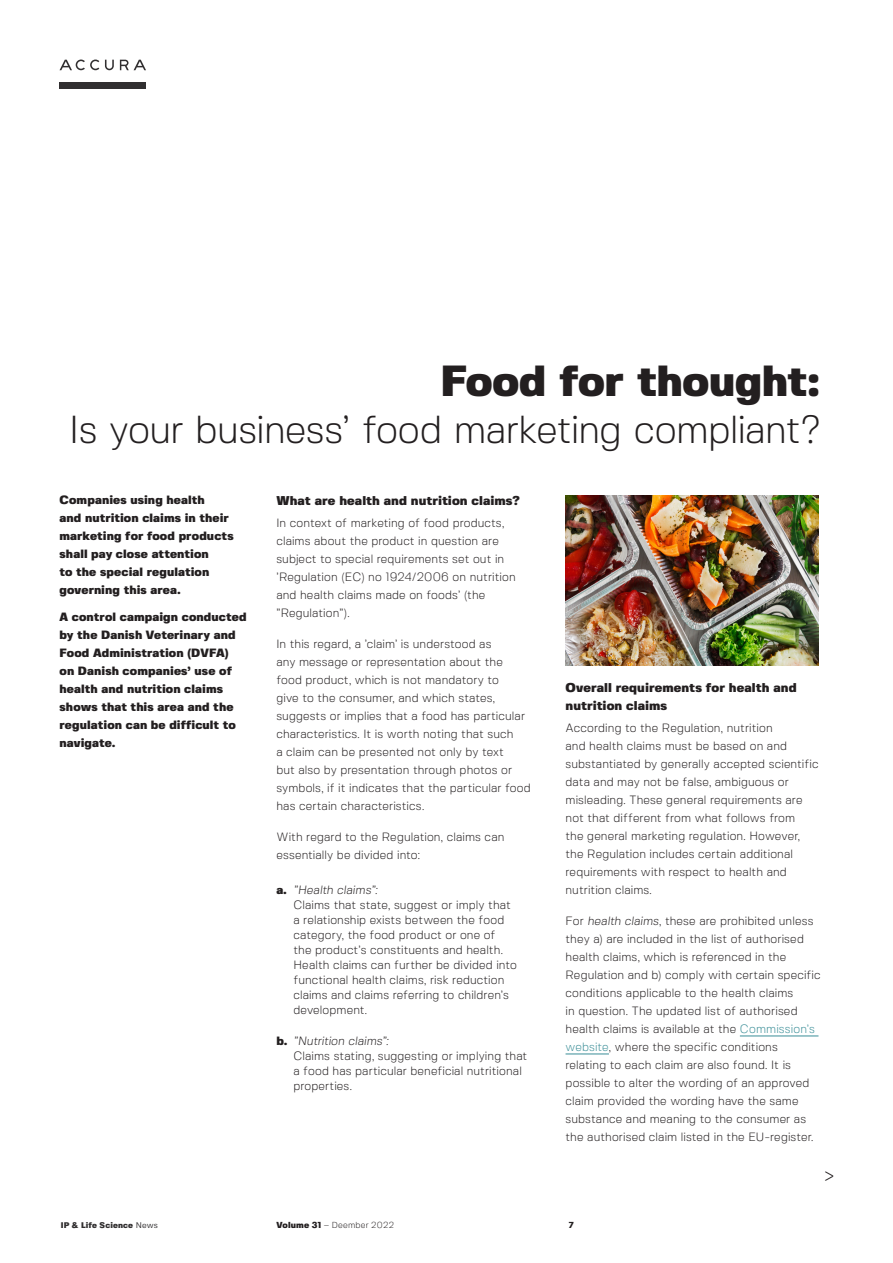
<style>
.page{position:relative;width:893px;height:1263px;background:#fff}
.page>*{position:absolute;margin:0;border:0;box-sizing:border-box;transform-origin:0 0}
.Titel_linje_1{font:900 43.5px "Fivo Sans";letter-spacing:-.01em;color:#231f20}
.Titel_linje_2{font:300 39px "Fivo Sans";letter-spacing:-.015em;color:#231f20}
.Brødtekst{font:300 19.5px "Fivo Sans";color:#231f20}
.Mellemrubrik_fed{font:900 12.75px/18px "Fivo Sans";letter-spacing:.005em;color:#231f20}
.Brødtekst-2{font:300 12px/18px "Fivo Sans";letter-spacing:.01em;color:#231f20}
.Fremhævet_venstre_ko{font:900 12px/18px "Fivo Sans";letter-spacing:.01em;color:#231f20}
.t1{font:300 8.7px "Fivo Sans";letter-spacing:.03em;color:#231f20}
.t2{font:900 8.7px "Fivo Sans";color:#231f20}
.t3{font:900 8.25px "Fivo Sans";letter-spacing:.015em;color:#312f30}
.s1{font-weight:900}
.s2{font-style:italic}
.s3{color:#3a8e97}
.s4{font-weight:400}
</style>
<div class="page">
<div style="left:60px;top:82px;width:86px;height:6px;background:#312f30"></div>
<svg style="left:105px;top:60px;width:9px;height:10px"></svg>
<svg style="left:120px;top:60px;width:26px;height:10px"></svg>
<svg style="left:60px;top:60px;width:39px;height:10px"></svg>
<hr style="left:740px;top:1035px;width:78px;height:1px;background:#3a8e97">
<hr style="left:566px;top:1053px;width:43px;height:1px;background:#3a8e97">
<img style="left:566px;top:495px;width:252px;height:170px">
<p class="Titel_linje_1" style="left:440px;top:354px;width:382px">Food for thought:</p>
<p class="Titel_linje_2" style="left:69px;top:405px;width:753px">Is your business’ food marketing compliant?</p>
<p class="Fremhævet_venstre_ko" style="left:60px;top:491px;width:176px">Companies using health<br>and nutrition claims in their marketing for food products shall pay close attention<br>to the special regulation governing this area.</p>
<p class="Fremhævet_venstre_ko" style="left:60px;top:608px;width:189px">A control campaign conducted by the Danish Veterinary and<br>Food Administration (DVFA)<br>on Danish companies’ use of health and nutrition claims shows that this area and the regulation can be difficult to navigate.</p>
<p class="Mellemrubrik_fed" style="left:276px;top:491px;width:245px">What are health and nutrition claims?</p>
<p class="Brødtekst-2" style="left:276px;top:514px;width:241px">In context of marketing of food products, claims about the product in question are subject to special requirements set out in ’Regulation (EC) no 1924/2006 on nutrition and health claims made on foods’ (the ”Regulation”).</p>
<p class="Brødtekst-2" style="left:276px;top:635px;width:256px">In this regard, a ’claim’ is understood as<br>any message or representation about the food product, which is not mandatory to<br>give to the consumer, and which states, suggests or implies that a food has particular characteristics. It is worth noting that such<br>a claim can be presented not only by text<br>but also by presentation through photos or symbols, if it indicates that the particular food has certain characteristics.</p>
<p class="Brødtekst-2" style="left:276px;top:827px;width:230px">With regard to the Regulation, claims can essentially be divided into:</p>
<p class="Brødtekst-2" style="left:293px;top:882px;width:225px;line-height:15px;text-indent:-17px"><span class="s1">a.</span> <span class="s2">”Health claims”:<br></span>Claims that state, suggest or imply that a relationship exists between the food category, the food product or one of<br>the product’s constituents and health.<br>Health claims can further be divided into functional health claims, risk reduction claims and claims referring to children’s development.</p>
<p class="Brødtekst-2" style="left:293px;top:1033px;width:236px;line-height:15px;text-indent:-17px"><span class="s1">b.</span> <span class="s2">”Nutrition claims”:<br></span>Claims stating, suggesting or implying that a food has particular beneficial nutritional properties.</p>
<p class="Mellemrubrik_fed" style="left:566px;top:678px;width:233px">Overall requirements for health and nutrition claims</p>
<p class="Brødtekst-2" style="left:566px;top:719px;width:255px">According to the Regulation, nutrition<br>and health claims must be based on and substantiated by generally accepted scientific data and may not be false, ambiguous or misleading. These general requirements are not that different from what follows from<br>the general marketing regulation. However, the Regulation includes certain additional requirements with respect to health and nutrition claims.</p>
<p class="Brødtekst-2" style="left:566px;top:912px;width:257px">For <span class="s2">health claims</span>, these are prohibited unless they a) are included in the list of authorised health claims, which is referenced in the Regulation and b) comply with certain specific conditions applicable to the health claims<br>in question. The updated list of authorised health claims is available at the <span class="s3">Commission’s website</span>, where the specific conditions relating to each claim are also found. It is possible to alter the wording of an approved claim provided the wording have the same substance and meaning to the consumer as the authorised claim listed in the EU-register.</p>
<p class="Brødtekst" style="left:824px;top:1162px;width:11px">&gt;</p>
<p class="t3" style="left:61px;top:1220px;width:99px">IP &amp; Life Science <span class="s4">News</span></p>
<p class="t1" style="left:276px;top:1220px;width:119px"><span class="s1">Volume 31</span> – Deember 2022</p>
<p class="t2" style="left:569px;top:1220px;width:7px">7</p>
</div>
